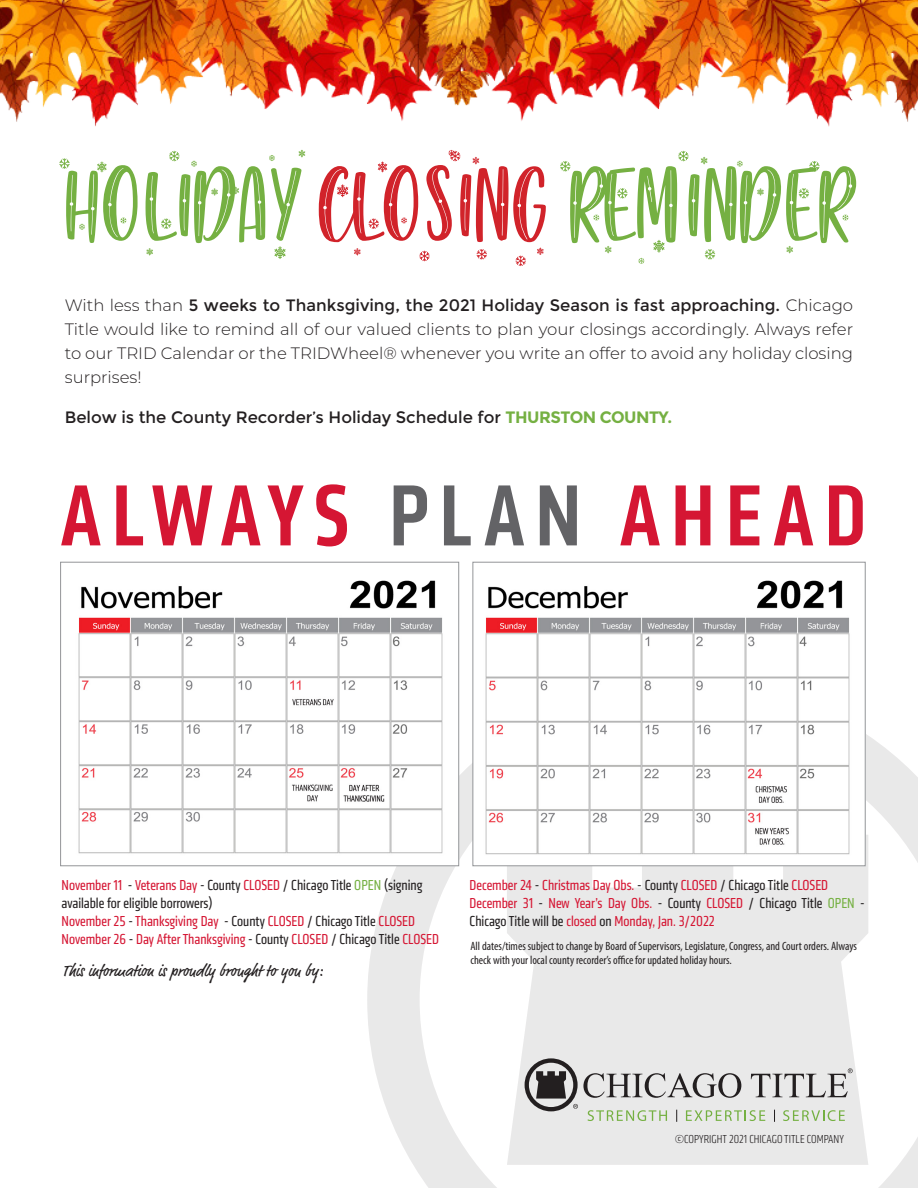
<style>
.page{position:relative;width:918px;height:1188px;background:#fff}
.page>*{position:absolute;margin:0;border:0;box-sizing:border-box;transform-origin:0 0}
.t1{font:115.5px "The Perfect Christmas";color:#75b042}
.t2{font:500 90px "Klavika Condensed";letter-spacing:.12em;color:#d51633}
.t3{font:300 16.5px/24px "Montserrat";color:#231f20;text-align:justify}
.t4{font:16.5px "Montserrat";color:#231f20}
.t5{font:16.5px "Market OT";color:#231f20}
.t6{font:15px/18px "Klavika Condensed";color:#d51633}
.t7{font:15px/18px "Klavika Condensed";color:#231f20}
.t8{font:condensed 12px/14.2px "Myriad Pro";color:#231f20}
.t9{font:300 12px "Klavika Condensed";color:#231f20}
.s1{color:#d1232a}
.s2{font-weight:400}
.s3{font-weight:700;color:#75b042}
.s4{color:#636366}
.s5{color:#d51633}
.s6{color:#75b042}
.s7{color:#231f20}
</style>
<div class="page">
<svg style="left:367px;top:679px;width:551px;height:509px;fill:#e9e9e9"></svg>
<svg style="left:525px;top:1058px;width:328px;height:64px;background:#c8c9c5"></svg>
<div style="left:61px;top:562px;width:398px;height:304px;background:#fff"></div>
<img style="left:78px;top:580px;width:365px;height:274px">
<div style="left:60px;top:562px;width:399px;height:304px;border:1px solid #939598"></div>
<div style="left:473px;top:562px;width:392px;height:304px;background:#fff"></div>
<img style="left:485px;top:580px;width:365px;height:275px">
<div style="left:472px;top:562px;width:394px;height:304px;border:1px solid #939598"></div>
<img style="left:0;top:0;width:918px;height:127px">
<p class="t1" style="left:66px;top:149px;width:789px">HOLIDAY <span class="s1">CLOSING</span> REMINDER</p>
<p class="t3" style="left:65px;top:292px;width:790px">With less than <span class="s2">5 weeks to Thanksgiving, the 2021 Holiday Season is fast approaching.</span> Chicago Title would like to remind all of our valued clients to plan your closings accordingly. Always refer to our TRID Calendar or the TRIDWheel® whenever you write an offer to avoid any holiday closing surprises!</p>
<p class="t4" style="left:65px;top:408px;width:609px">Below is the County Recorder’s Holiday Schedule for <span class="s3">THURSTON COUNTY.</span></p>
<p class="t2" style="left:61px;top:459px;width:807px">ALWAYS <span class="s4">PLAN</span> AHEAD</p>
<p class="t7" style="left:62px;top:876px;width:362px"><span class="s5">November 11</span> - <span class="s5">Veterans Day</span> - County <span class="s5">CLOSED</span> / Chicago Title <span class="s6">OPEN</span> (signing available for eligible borrowers)</p>
<p class="t6" style="left:62px;top:912px;width:355px">November 25 <span class="s7">-</span> Thanksgiving Day <span class="s7">- County</span> CLOSED <span class="s7">/ Chicago Title</span> CLOSED</p>
<p class="t6" style="left:62px;top:930px;width:379px">November 26 <span class="s7">-</span> Day After Thanksgiving <span class="s7">- County</span> CLOSED <span class="s7">/ Chicago Title</span> CLOSED</p>
<p class="t5" style="left:63px;top:960px;width:261px">This information is proudly brought to you by:</p>
<p class="t6" style="left:470px;top:876px;width:360px">December 24 <span class="s7">-</span> Christmas Day Obs. <span class="s7">- County</span> CLOSED <span class="s7">/ Chicago Title</span> CLOSED</p>
<p class="t6" style="left:470px;top:894px;width:397px">December 31 <span class="s7">-</span> New Year’s Day Obs. <span class="s7">- County</span> CLOSED <span class="s7">/ Chicago Title</span> <span class="s6">OPEN</span> <span class="s7">-<br>Chicago Title will be</span> closed <span class="s7">on</span> Monday, Jan. 3/2022</p>
<p class="t8" style="left:470px;top:939px;width:388px">All dates/times subject to change by Board of Supervisors, Legislature, Congress, and Court orders. Always check with your local county recorder’s office for updated holiday hours.</p>
<p class="t9" style="left:675px;top:1133px;width:171px">©COPYRIGHT 2021 CHICAGO TITLE COMPANY</p>
</div>
